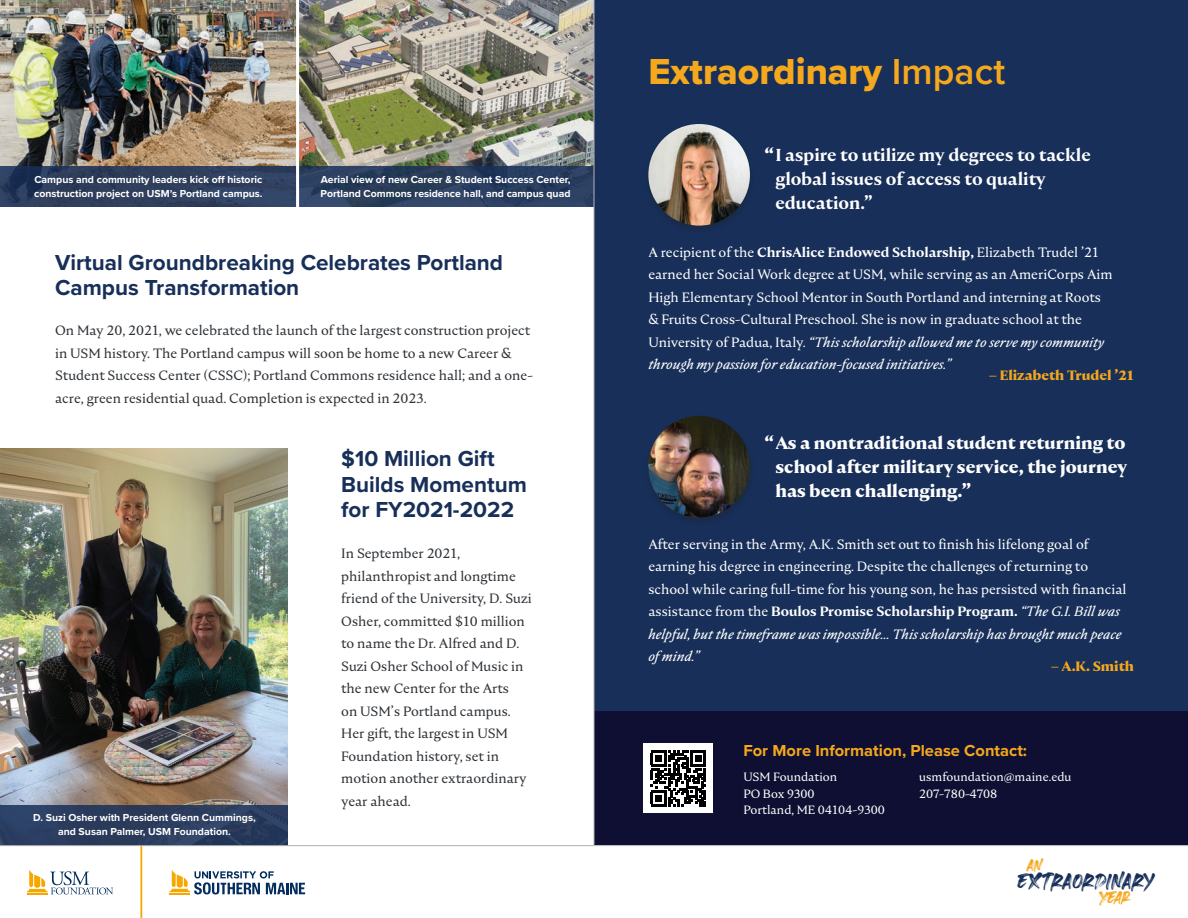
<style>
.page{position:relative;width:1188px;height:918px;background:#fff}
.page>*{position:absolute;margin:0;border:0;box-sizing:border-box;transform-origin:0 0}
.t1{font:37.5px "Proxima Nova Extrabld";color:#f5a81c}
.t2{font:31.65px "Heaters";color:#172f59}
.t3{font:27.15px "Heaters";color:#f5a81c}
.t4{font:23.7px "Heaters";color:#f5a81c}
.t5{font:700 22.5px/25.5px "Proxima Nova";color:#172f59}
.t6{font:700 17.25px/24px "Nocturne Serif";color:#fff;text-align:justify}
.t7{font:600 17.25px/24px "Nocturne Serif";color:#fff}
.t8{font:700 16.5px "Proxima Nova";color:#f5a81c}
.Paragraph_Style_2{font:13.5px/22.5px "Nocturne Serif";color:#fff}
.Paragraph_Style_2-2{font:13.5px/22.5px "Nocturne Serif";color:#2d3237}
.Paragraph_Style_2-3{font:700 13.5px "Nocturne Serif";color:#f5a81c}
.Paragraph_Style_2-4{font:12px "Nocturne Serif";color:#fff}
.Paragraph_Style_2-5{font:700 10.5px/13.5px "Proxima Nova";color:#fff}
.s1{font-family:"Proxima Nova";font-weight:600}
.s2{font-weight:700}
.s3{font-weight:600}
.s4{font-style:italic}
</style>
<div class="page">
<img style="left:0;top:448px;width:287px;height:357px">
<div style="left:594px;top:0;width:594px;height:712px;background:#172f59"></div>
<div style="left:594px;top:712px;width:594px;height:133px;background:#0e0f32"></div>
<img style="left:0;top:0;width:594px;height:166px">
<div style="left:0;top:805px;width:287px;height:41px;background:linear-gradient(to right,#2c3e61,#2a3c5d)"></div>
<svg style="left:0;top:166px;width:296px;height:41px;fill:#303f5d"></svg>
<svg style="left:299px;top:166px;width:295px;height:41px;fill:#2b3e5f"></svg>
<hr style="left:594px;top:0;width:1px;height:845px;background:#b2b4b3">
<hr style="left:296px;top:0;width:3px;height:208px;background:#fff">
<div style="left:644px;top:744px;width:69px;height:69px;background:#fff"></div>
<svg style="left:651px;top:751px;width:55px;height:55px"></svg>
<div style="left:655px;top:795px;width:7px;height:7px;background:#000"></div>
<div style="left:643px;top:123px;width:112px;height:112px;background:#231f20;opacity:.33"></div>
<img style="left:648px;top:124px;width:102px;height:102px;border-radius:51px">
<div style="left:643px;top:415px;width:112px;height:112px;background:#231f20;opacity:.33"></div>
<img style="left:648px;top:416px;width:102px;height:101px;border-radius:51px">
<svg style="left:170px;top:869px;width:135px;height:26px"></svg>
<hr style="left:140px;top:846px;width:2px;height:72px;background:#f6a800">
<svg style="left:27px;top:870px;width:86px;height:24px"></svg>
<hr style="left:0;top:845px;width:1188px;height:1px;background:#b2b4b3">
<p class="Paragraph_Style_2-5" style="left:34px;top:173px;width:230px">Campus and community leaders kick off historic construction project on USM’s Portland campus.</p>
<p class="Paragraph_Style_2-5" style="left:321px;top:173px;width:251px">Aerial view of new Career &amp; Student Success Center,<br>Portland Commons residence hall, and campus quad</p>
<h2 class="t5" style="left:55px;top:249px;width:450px">Virtual Groundbreaking Celebrates Portland<br>Campus Transformation</h2>
<p class="Paragraph_Style_2-2" style="left:55px;top:319px;width:479px">On May 20, 2021, we celebrated the launch of the largest construction project in USM history. The Portland campus will soon be home to a new Career &amp; Student Success Center (CSSC); Portland Commons residence hall; and a one&shy;acre, green residential quad. Completion is expected in 2023.</p>
<h2 class="t5" style="left:341px;top:446px;width:187px">$10 Million Gift<br>Builds Momentum for FY2021-2022</h2>
<p class="Paragraph_Style_2-5" style="left:33px;top:811px;width:224px;text-align:center">D. Suzi Osher with President Glenn Cummings, and Susan Palmer, USM Foundation.</p>
<p class="Paragraph_Style_2-2" style="left:341px;top:542px;width:192px">In September 2021, philanthropist and longtime friend of the University, D. Suzi<br>Osher, committed $10 million to name the Dr. Alfred and D.<br>Suzi Osher School of Music in the new Center for the Arts<br>on USM’s Portland campus.<br>Her gift, the largest in USM<br>Foundation history, set in motion another extraordinary year ahead.</p>
<h3 class="t1" style="left:648px;top:43px;width:358px">Extraordinary <span class="s1">Impact</span></h3>
<h2 class="t7" style="left:775px;top:143px;width:317px;text-indent:-11px"><span class="s2">“</span>I aspire to utilize my degrees to tackle global issues of access to quality education.”</h2>
<p class="Paragraph_Style_2" style="left:648px;top:241px;width:466px">A recipient of the <span class="s3">ChrisAlice Endowed Scholarship,</span> Elizabeth Trudel ’21 earned her Social Work degree at USM, while serving as an AmeriCorps Aim High Elementary School Mentor in South Portland and interning at Roots &amp; Fruits Cross-Cultural Preschool. She is now in graduate school at the University of Padua, Italy. <span class="s4">“This scholarship allowed me to serve my community through my passion for education-focused initiatives.”</span></p>
<p class="Paragraph_Style_2-3" style="left:989px;top:366px;width:146px">– Elizabeth Trudel ’21</p>
<h2 class="t6" style="left:775px;top:431px;width:353px;text-indent:-11px">“As a nontraditional student returning to school after military service, the journey has been challenging.”</h2>
<p class="Paragraph_Style_2" style="left:648px;top:532px;width:480px">After serving in the Army, A.K. Smith set out to finish his lifelong goal of earning his degree in engineering. Despite the challenges of returning to school while caring full-time for his young son, he has persisted with financial assistance from the <span class="s3">Boulos Promise Scholarship Program.</span> <span class="s4">“The G.I. Bill was helpful, but the timeframe was impossible... This scholarship has brought much peace of mind.”</span></p>
<p class="Paragraph_Style_2-3" style="left:1051px;top:658px;width:84px">– A.K. Smith</p>
<h3 class="t8" style="left:743px;top:738px;width:285px">For More Information, Please Contact:</h3>
<p class="Paragraph_Style_2-4" style="left:919px;top:769px;width:154px">usmfoundation@maine.edu</p>
<p class="Paragraph_Style_2-4" style="left:919px;top:786px;width:80px">207-780-4708</p>
<p class="Paragraph_Style_2-4" style="left:743px;top:769px;width:95px">USM Foundation</p>
<p class="Paragraph_Style_2-4" style="left:743px;top:786px;width:73px">PO Box 9300</p>
<p class="Paragraph_Style_2-4" style="left:743px;top:802px;width:143px">Portland, ME 04104-9300</p>
<p class="t4" style="left:1027px;top:856px;width:17px">An</p>
<p class="t2" style="left:1017px;top:868px;width:140px">EXTRAORDINARY</p>
<p class="t3" style="left:1099px;top:886px;width:34px">year</p>
</div>
